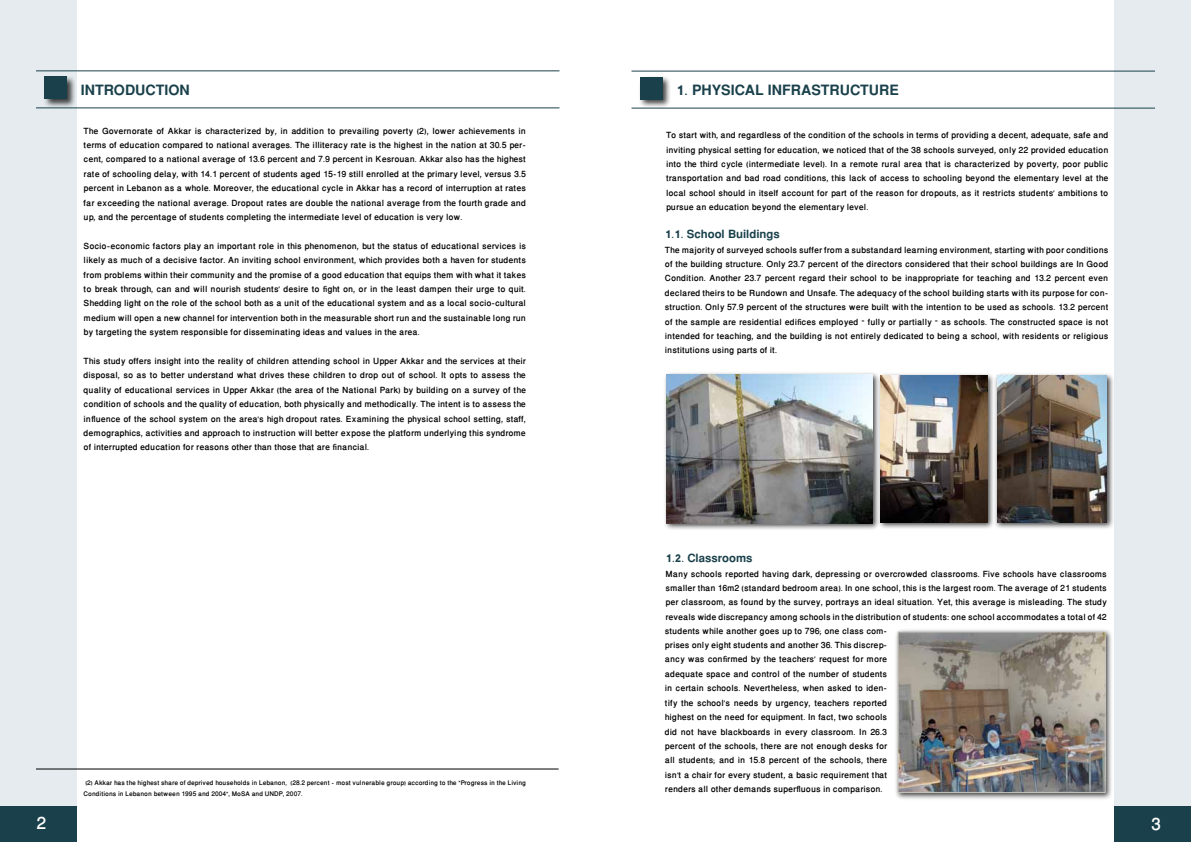
<style>
.page{position:relative;width:1191px;height:842px;background:#fff}
.page>*{position:absolute;margin:0;border:0;box-sizing:border-box;transform-origin:0 0}
.t1{font:500 24px "Win Soft Pro";color:#fff}
.t2{font:700 20px "Win Soft Pro";color:#1a414b}
.t3{font:700 16px "Win Soft Pro";color:#1a414b}
.t4{font:500 12px/14.4px "Win Soft Pro";color:#000;text-align:justify}
.t5{font:500 9px/10.8px "Win Soft Pro";color:#000}
</style>
<div class="page">
<div style="left:0;top:0;width:77px;height:841px;background:#e5ebee"></div>
<hr style="left:36px;top:107px;width:523px;height:1px;background:#1a414b">
<hr style="left:36px;top:70px;width:523px;height:1px;background:#1a414b">
<div style="left:43px;top:75px;width:33px;height:34px;background:#000;opacity:.75"></div>
<div style="left:44px;top:77px;width:23px;height:22px;background:#1a414b"></div>
<hr style="left:36px;top:768px;width:522px;height:1px;background:#000">
<div style="left:0;top:806px;width:77px;height:36px;background:#1a414b"></div>
<div style="left:1114px;top:0;width:77px;height:841px;background:#e5ebee"></div>
<hr style="left:631px;top:108px;width:524px;height:1px;background:#1a414b">
<hr style="left:631px;top:71px;width:524px;height:1px;background:#1a414b">
<div style="left:638px;top:75px;width:34px;height:34px;background:#000;opacity:.75"></div>
<div style="left:640px;top:77px;width:22px;height:22px;background:#1a414b"></div>
<div style="left:1114px;top:806px;width:77px;height:36px;background:#1a414b"></div>
<div style="left:663px;top:371px;width:217px;height:160px;background:#000;opacity:.75"></div>
<img style="left:666px;top:375px;width:206px;height:148px">
<div style="left:993px;top:372px;width:121px;height:158px;background:#000;opacity:.75"></div>
<img style="left:997px;top:375px;width:110px;height:148px">
<div style="left:877px;top:372px;width:118px;height:158px;background:#000;opacity:.75"></div>
<img style="left:880px;top:375px;width:107px;height:148px">
<div style="left:894px;top:628px;width:219px;height:172px;background:#000;opacity:.75"></div>
<img style="left:899px;top:634px;width:204px;height:157px">
<div style="left:897px;top:632px;width:208px;height:161px;border:1px solid #c6c3bc"></div>
<h2 class="t2" style="left:81px;top:75px;width:110px">INTRODUCTION</h2>
<p class="t4" style="left:84px;top:123px;width:444px">The Governorate of Akkar is characterized by, in addition to prevailing poverty (2), lower achievements in terms of education compared to national averages. The illiteracy rate is the highest in the nation at 30.5 per&shy;cent, compared to a national average of 13.6 percent and 7.9 percent in Kesrouan. Akkar also has the highest rate of schooling delay, with 14.1 percent of students aged 15-19 still enrolled at the primary level, versus 3.5 percent in Lebanon as a whole. Moreover, the educational cycle in Akkar has a record of interruption at rates far exceeding the national average. Dropout rates are double the national average from the fourth grade and up, and the percentage of students completing the intermediate level of education is very low.</p>
<p class="t4" style="left:84px;top:239px;width:444px">Socio-economic factors play an important role in this phenomenon, but the status of educational services is likely as much of a decisive factor. An inviting school environment, which provides both a haven for students from problems within their community and the promise of a good education that equips them with what it takes to break through, can and will nourish students’ desire to fight on, or in the least dampen their urge to quit.<br>Shedding light on the role of the school both as a unit of the educational system and as a local socio-cultural medium will open a new channel for intervention both in the measurable short run and the sustainable long run by targeting the system responsible for disseminating ideas and values in the area.</p>
<p class="t4" style="left:84px;top:354px;width:444px">This study offers insight into the reality of children attending school in Upper Akkar and the services at their disposal, so as to better understand what drives these children to drop out of school. It opts to assess the quality of educational services in Upper Akkar (the area of the National Park) by building on a survey of the condition of schools and the quality of education, both physically and methodically. The intent is to assess the influence of the school system on the area’s high dropout rates. Examining the physical school setting, staff, demographics, activities and approach to instruction will better expose the platform underlying this syndrome of interrupted education for reasons other than those that are financial.</p>
<h1 class="t1" style="left:37px;top:806px;width:11px">2</h1>
<p class="t5" style="left:84px;top:778px;width:444px">(2) Akkar has the highest share of deprived households in Lebanon, (28.2 percent - most vulnerable group) according to the “Progress in the Living<br>Conditions in Lebanon between 1995 and 2004”, MoSA and UNDP, 2007.</p>
<h2 class="t2" style="left:676px;top:75px;width:224px">1. PHYSICAL INFRASTRUCTURE</h2>
<p class="t4" style="left:666px;top:128px;width:444px">To start with, and regardless of the condition of the schools in terms of providing a decent, adequate, safe and inviting physical setting for education, we noticed that of the 38 schools surveyed, only 22 provided education into the third cycle (intermediate level). In a remote rural area that is characterized by poverty, poor public transportation and bad road conditions, this lack of access to schooling beyond the elementary level at the local school should in itself account for part of the reason for dropouts, as it restricts students’ ambitions to pursue an education beyond the elementary level.</p>
<h3 class="t3" style="left:665px;top:222px;width:116px">1.1. School Buildings</h3>
<p class="t4" style="left:665px;top:243px;width:445px">The majority of surveyed schools suffer from a substandard learning environment, starting with poor conditions of the building structure. Only 23.7 percent of the directors considered that their school buildings are In Good Condition. Another 23.7 percent regard their school to be inappropriate for teaching and 13.2 percent even declared theirs to be Rundown and Unsafe. The adequacy of the school building starts with its purpose for con&shy;struction. Only 57.9 percent of the structures were built with the intention to be used as schools. 13.2 percent of the sample are residential edifices employed – fully or partially – as schools. The constructed space is not intended for teaching, and the building is not entirely dedicated to being a school, with residents or religious institutions using parts of it.</p>
<h3 class="t3" style="left:665px;top:546px;width:88px">1.2. Classrooms</h3>
<p class="t4" style="left:665px;top:566px;width:443px;text-align:left">Many schools reported having dark, depressing or overcrowded classrooms. Five schools have classrooms smaller than 16m2 (standard bedroom area). In one school, this is the largest room. The average of 21 students per classroom, as found by the survey, portrays an ideal situation. Yet, this average is misleading. The study reveals wide discrepancy among schools in the distribution of students: one school accommodates a total of 42 students while another goes up to 796; one class com-<br>prises only eight students and another 36. This discrep-<br>ancy was confirmed by the teachers’ request for more<br>adequate space and control of the number of students<br>in certain schools. Nevertheless, when asked to iden-<br>tify the school’s needs by urgency, teachers reported<br>highest on the need for equipment. In fact, two schools<br>did not have blackboards in every classroom. In 26.3<br>percent of the schools, there are not enough desks for<br>all students; and in 15.8 percent of the schools, there<br>isn’t a chair for every student, a basic requirement that<br>renders all other demands superfluous in comparison.</p>
<h1 class="t1" style="left:1151px;top:807px;width:11px">3</h1>
</div>
